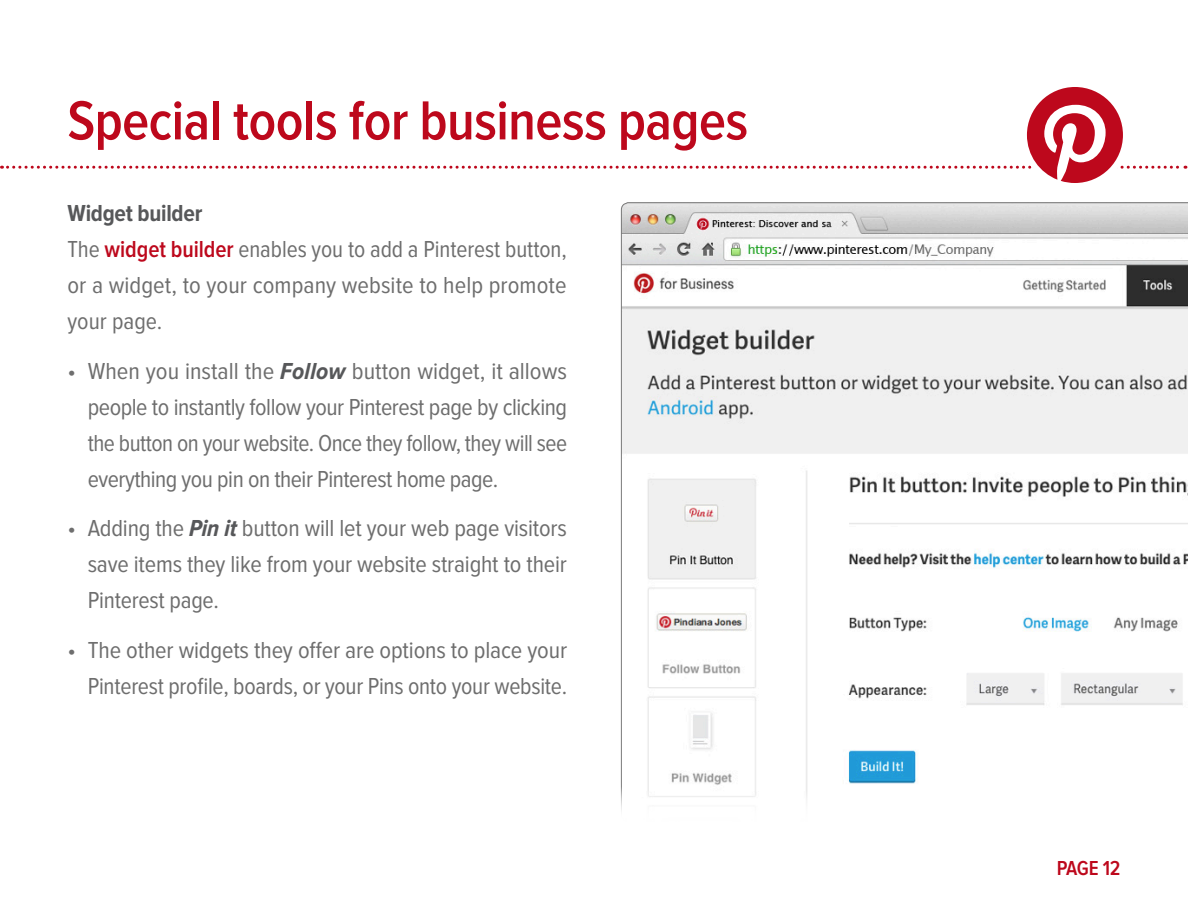
<style>
.page{position:relative;width:1188px;height:918px;background:#fff}
.page>*{position:absolute;margin:0;border:0;box-sizing:border-box;transform-origin:0 0}
.t1{font:600 57px "Proxima Nova Cond";letter-spacing:-.01em;color:#bd081c}
.t2{font:24px/36px "Proxima Nova Cond";letter-spacing:-.01em;color:#6e6e6e;text-align:justify}
.t3{font:600 21px "Proxima Nova Cond";letter-spacing:-.02em;color:#bd081c}
.s1{font-weight:700;color:#57585a}
.s2{font-weight:600;color:#bd081c}
.s3{font-weight:700;font-style:italic;color:#57585a}
</style>
<div class="page">
<svg style="left:2px;top:87px;width:1184px;height:96px"></svg>
<svg style="left:621px;top:202px;width:567px;height:609px"></svg>
<h1 class="t1" style="left:68px;top:89px;width:682px">Special tools for business pages</h1>
<p class="t2" style="left:68px;top:196px;width:501px;text-align:left"><span class="s1">Widget builder<br></span>The <span class="s2">widget builder</span> enables you to add a Pinterest button, or a widget, to your company website to help promote your page.</p>
<p class="t2" style="left:88px;top:354px;width:481px;text-indent:-20px">• When you install the <span class="s3">Follow</span> button widget, it allows people to instantly follow your Pinterest page by clicking the button on your website. Once they follow, they will see everything you pin on their Pinterest home page.</p>
<p class="t2" style="left:88px;top:511px;width:481px;text-indent:-20px">• Adding the <span class="s3">Pin it</span> button will let your web page visitors save items they like from your website straight to their Pinterest page.</p>
<p class="t2" style="left:67px;top:633px;width:501px;text-align:right">• The other widgets they offer are options to place your<br>Pinterest profile, boards, or your Pins onto your website.</p>
<p class="t3" style="left:1057px;top:857px;width:65px">Page 12</p>
</div>
